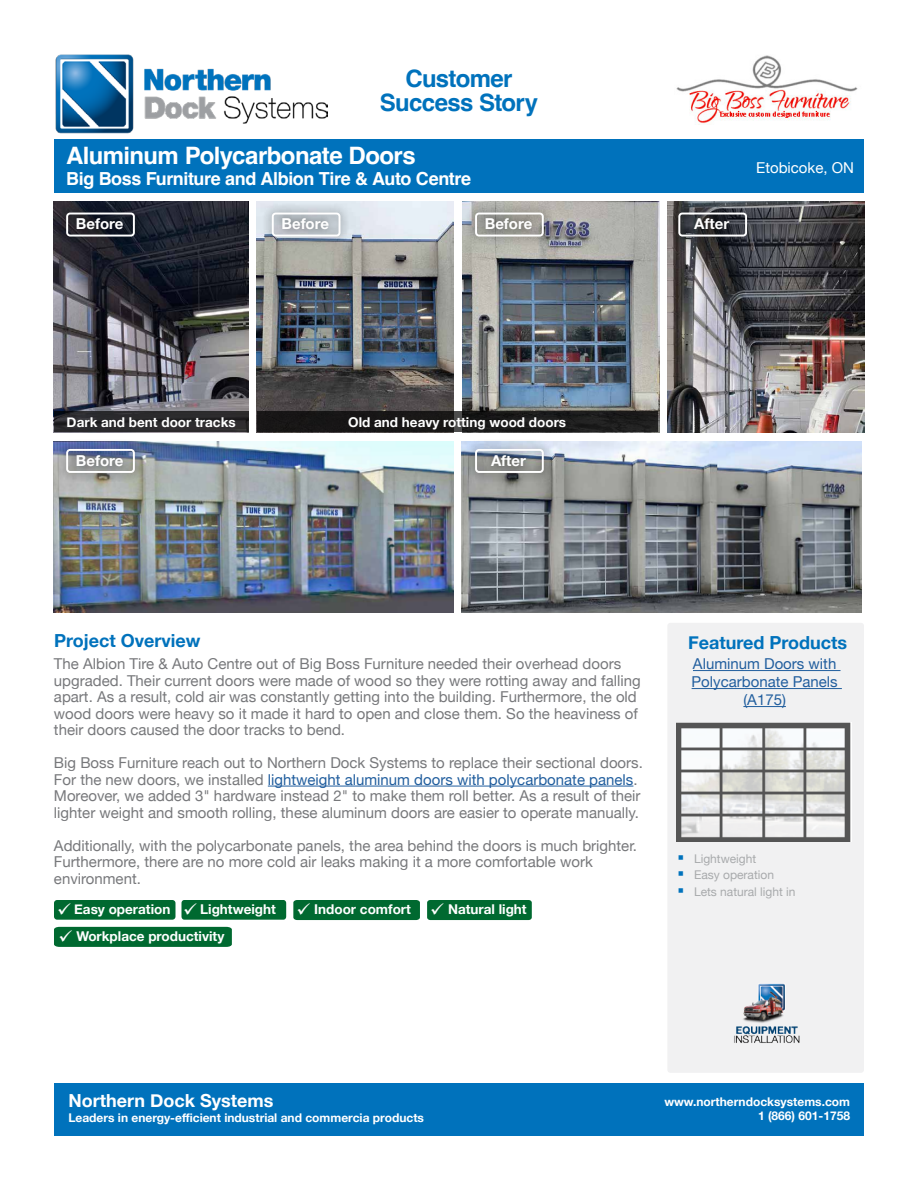
<style>
.page{position:relative;width:918px;height:1188px;background:#fff}
.page>*{position:absolute;margin:0;border:0;box-sizing:border-box;transform-origin:0 0}
.t1{font:700 24px "Helvetica";letter-spacing:-.025em;color:#fff}
.t2{font:700 24px/24px "Helvetica";letter-spacing:-.03em;color:#0072bc;text-align:center}
.t3{font:700 18px "Helvetica";letter-spacing:-.025em;color:#fff}
.t4{font:700 18px "Helvetica Neue";color:#0072bc}
.t5{font:700 18px "Helvetica Neue";color:#fff}
.t6{font:15px/16.5px "Helvetica Neue";color:#77787b}
.t7{font:15px/18px "Helvetica Neue";color:#215e9e;text-align:center}
.t8{font:700 15px "Helvetica Neue";color:#fff}
.t9{font:15px "Helvetica Neue";color:#fff}
.t10{font:700 13.5px "Helvetica Neue";color:#fff}
.t11{font:700 12px/14.4px "Helvetica Neue";color:#fff;text-align:right}
.t12{font:12px/16.5px "Helvetica Neue";color:#a8aaac}
.s1{color:#215e9e}
</style>
<div class="page">
<img style="left:462px;top:441px;width:400px;height:171px">
<img style="left:54px;top:441px;width:399px;height:171px">
<div style="left:667px;top:623px;width:197px;height:450px;background:#f1f1f2;border-radius:3px"></div>
<div style="left:54px;top:139px;width:810px;height:54px;background:#0072bc"></div>
<hr style="left:268px;top:786px;width:365px;height:1px;background:#215e9e">
<img style="left:55px;top:54px;width:273px;height:80px">
<div style="left:54px;top:1083px;width:810px;height:52px;background:#0072bc"></div>
<img style="left:54px;top:202px;width:194px;height:210px">
<img style="left:463px;top:202px;width:196px;height:230px">
<img style="left:257px;top:202px;width:196px;height:210px">
<img style="left:668px;top:202px;width:196px;height:230px">
<img style="left:676px;top:55px;width:182px;height:68px">
<div style="left:54px;top:900px;width:121px;height:20px;background:#006930;border-radius:3px"></div>
<div style="left:181px;top:900px;width:105px;height:20px;background:#006930;border-radius:3px"></div>
<div style="left:54px;top:927px;width:178px;height:20px;background:#006930"></div>
<div style="left:293px;top:900px;width:127px;height:20px;background:#006930"></div>
<div style="left:427px;top:900px;width:105px;height:20px;background:#006930;border-radius:3px"></div>
<img style="left:734px;top:983px;width:66px;height:60px">
<div style="left:669px;top:203px;width:88px;height:43px;background:#000;opacity:.75"></div>
<div style="left:678px;top:213px;width:69px;height:24px;border:2px solid #fff;border-radius:3px"></div>
<div style="left:57px;top:439px;width:88px;height:43px;background:#000;opacity:.75"></div>
<div style="left:66px;top:449px;width:69px;height:24px;border:2px solid #fff;border-radius:3px"></div>
<div style="left:57px;top:203px;width:88px;height:43px;background:#000;opacity:.75"></div>
<div style="left:66px;top:213px;width:69px;height:24px;border:2px solid #fff;border-radius:3px"></div>
<div style="left:262px;top:203px;width:88px;height:43px;background:#000;opacity:.75"></div>
<div style="left:272px;top:213px;width:69px;height:24px;border:2px solid #fff;border-radius:3px"></div>
<div style="left:466px;top:203px;width:88px;height:43px;background:#000;opacity:.75"></div>
<div style="left:475px;top:213px;width:69px;height:24px;border:2px solid #fff;border-radius:3px"></div>
<div style="left:465px;top:439px;width:88px;height:43px;background:#000;opacity:.75"></div>
<div style="left:475px;top:449px;width:69px;height:24px;border:2px solid #fff;border-radius:3px"></div>
<hr style="left:693px;top:670px;width:148px;height:1px;background:#215e9e">
<hr style="left:692px;top:688px;width:150px;height:1px;background:#215e9e">
<hr style="left:743px;top:706px;width:43px;height:1px;background:#215e9e">
<div style="left:257px;top:412px;width:401px;height:20px;background:linear-gradient(to right,#161415,#1f1f1f)"></div>
<svg style="left:54px;top:412px;width:194px;height:20px;background:#29282b"></svg>
<img style="left:676px;top:722px;width:175px;height:120px">
<h1 class="t2" style="left:380px;top:69px;width:160px">Customer<br>Success Story</h1>
<h1 class="t1" style="left:66px;top:140px;width:351px">Aluminum Polycarbonate Doors</h1>
<p class="t3" style="left:66px;top:167px;width:407px">Big Boss Furniture and Albion Tire &amp; Auto Centre</p>
<p class="t8" style="left:76px;top:212px;width:49px">Before</p>
<p class="t8" style="left:281px;top:212px;width:49px">Before</p>
<p class="t8" style="left:485px;top:212px;width:49px">Before</p>
<p class="t10" style="left:67px;top:411px;width:171px">Dark and bent door tracks</p>
<p class="t10" style="left:348px;top:411px;width:220px">Old and heavy rotting wood doors</p>
<p class="t8" style="left:76px;top:448px;width:49px">Before</p>
<p class="t8" style="left:491px;top:448px;width:36px">After</p>
<p class="t8" style="left:694px;top:212px;width:36px">After</p>
<p class="t9" style="left:756px;top:157px;width:99px">Etobicoke, ON</p>
<p class="t4" style="left:54px;top:626px;width:148px">Project Overview</p>
<p class="t4" style="left:688px;top:629px;width:161px">Featured Products</p>
<p class="t6" style="left:54px;top:656px;width:588px">The Albion Tire &amp; Auto Centre out of Big Boss Furniture needed their overhead doors upgraded. Their current doors were made of wood so they were rotting away and falling apart. As a result, cold air was constantly getting into the building. Furthermore, the old wood doors were heavy so it made it hard to open and close them. So the heaviness of their doors caused the door tracks to bend.</p>
<p class="t6" style="left:54px;top:755px;width:590px">Big Boss Furniture reach out to Northern Dock Systems to replace their sectional doors.<br>For the new doors, we installed <span class="s1">lightweight aluminum doors with polycarbonate panels</span>.<br>Moreover, we added 3" hardware instead 2" to make them roll better. As a result of their lighter weight and smooth rolling, these aluminum doors are easier to operate manually.</p>
<p class="t6" style="left:54px;top:838px;width:585px">Additionally, with the polycarbonate panels, the area behind the doors is much brighter.<br>Furthermore, there are no more cold air leaks making it a more comfortable work environment.</p>
<p class="t10" style="left:57px;top:898px;width:220px">✓ Easy operation ✓ Lightweight</p>
<p class="t10" style="left:58px;top:925px;width:167px">✓ Workplace productivity</p>
<p class="t10" style="left:296px;top:898px;width:232px">✓ Indoor comfort ✓ Natural light</p>
<p class="t7" style="left:692px;top:656px;width:148px">Aluminum Doors with<br>Polycarbonate Panels (A175)</p>
<p class="t12" style="left:694px;top:851px;width:103px">Lightweight<br>Easy operation<br>Lets natural light in</p>
<p class="t5" style="left:68px;top:1087px;width:207px">Northern Dock Systems</p>
<p class="t11" style="left:68px;top:1111px;width:357px">Leaders in energy-efficient industrial and commercia products</p>
<p class="t11" style="left:664px;top:1094px;width:187px">www.northerndocksystems.com<br>1 (866) 601-1758</p>
</div>
